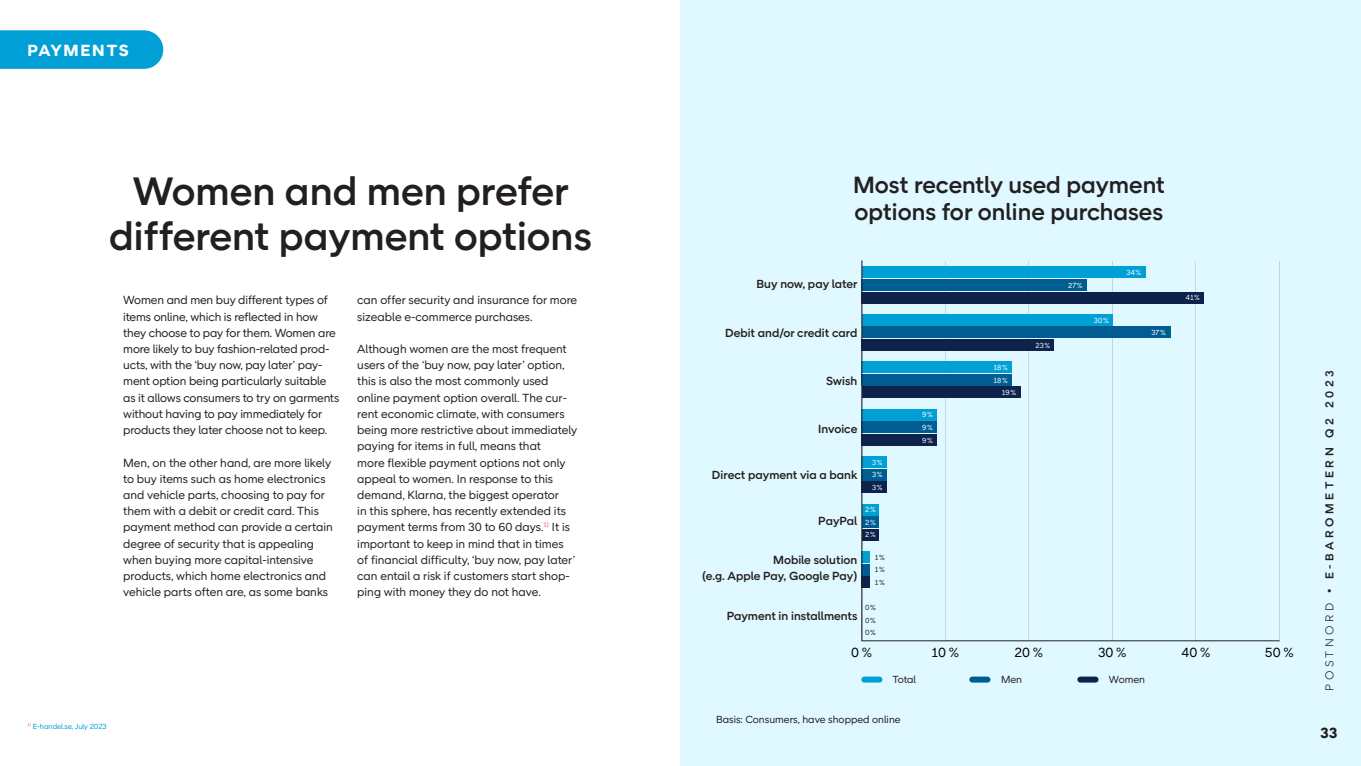
<style>
.page{position:relative;width:1361px;height:766px;background:#fff}
.page>*{position:absolute;margin:0;border:0;box-sizing:border-box;transform-origin:0 0}
.Rubrik_2{font:500 40.5px/45px "Post Nord Sans";color:#231f20;text-align:center}
.Rubrik_3{font:500 24px/27px "Post Nord Sans";color:#231f20}
.Vinjett{font:700 16.5px "Post Nord Sans";letter-spacing:.1em;color:#fff}
.t1{font:700 15px "Post Nord Sans";color:#231f20}
.t2{font:13.5px "Post Nord Sans";color:#000}
.Bröd{font:12px/16.2px "Post Nord Sans";color:#231f20}
.Bröd-2{font:500 12px/16.2px "Post Nord Sans";color:#231f20;text-align:right}
.t3{font:500 11.7px "Post Nord Sans";letter-spacing:.3em;color:#231f20}
.t4{font:10.5px/12.6px "Post Nord Sans";color:#000;text-align:right}
.Fakta{font:10.5px "Post Nord Sans";color:#231f20}
.Fakta__vit{font:7.5px "Post Nord Sans";letter-spacing:-.005em;color:#fff}
.Fotnot{font:7.5px "Post Nord Sans";letter-spacing:-.005em;color:#00a0d6}
.Fakta__vit-2{font:7.5px "Post Nord Sans";color:#231f20}
.s1{font-weight:300}
</style>
<div class="page">
<div style="left:680px;top:0;width:681px;height:765px;background:#e0f8ff"></div>
<hr style="left:862px;top:640px;width:417px;height:1px;background:#231f20">
<hr style="left:945px;top:261px;width:1px;height:379px;background:#231f20">
<hr style="left:1028px;top:261px;width:1px;height:379px;background:#231f20">
<hr style="left:1112px;top:261px;width:1px;height:379px;background:#231f20">
<hr style="left:1195px;top:261px;width:1px;height:379px;background:#231f20">
<hr style="left:1279px;top:261px;width:1px;height:379px;background:#231f20">
<div style="left:862px;top:266px;width:283px;height:12px;background:#00a0d6"></div>
<div style="left:862px;top:314px;width:250px;height:11px;background:#00a0d6"></div>
<div style="left:862px;top:361px;width:150px;height:12px;background:#00a0d6"></div>
<div style="left:862px;top:409px;width:75px;height:11px;background:#00a0d6"></div>
<div style="left:862px;top:456px;width:25px;height:11px;background:#00a0d6"></div>
<div style="left:862px;top:503px;width:16px;height:12px;background:#00a0d6"></div>
<div style="left:862px;top:551px;width:8px;height:11px;background:#00a0d6"></div>
<div style="left:862px;top:279px;width:225px;height:11px;background:#005d92"></div>
<div style="left:862px;top:326px;width:308px;height:12px;background:#005d92"></div>
<div style="left:862px;top:374px;width:150px;height:11px;background:#005d92"></div>
<div style="left:862px;top:421px;width:75px;height:12px;background:#005d92"></div>
<div style="left:862px;top:469px;width:25px;height:11px;background:#005d92"></div>
<div style="left:862px;top:516px;width:16px;height:11px;background:#005d92"></div>
<div style="left:862px;top:563px;width:8px;height:12px;background:#005d92"></div>
<div style="left:862px;top:292px;width:342px;height:11px;background:#0d234b"></div>
<div style="left:862px;top:339px;width:192px;height:11px;background:#0d234b"></div>
<div style="left:862px;top:386px;width:158px;height:12px;background:#0d234b"></div>
<div style="left:862px;top:434px;width:75px;height:11px;background:#0d234b"></div>
<div style="left:862px;top:481px;width:25px;height:12px;background:#0d234b"></div>
<div style="left:862px;top:529px;width:16px;height:11px;background:#0d234b"></div>
<div style="left:862px;top:576px;width:8px;height:11px;background:#0d234b"></div>
<hr style="left:861px;top:260px;width:1px;height:380px;background:#231f20">
<svg style="left:0;top:30px;width:163px;height:39px;background:#08a3d7"></svg>
<div style="left:864px;top:676px;width:15px;height:6px;background:#00a0d6"></div>
<div style="left:972px;top:676px;width:15px;height:6px;background:#005d92"></div>
<div style="left:1080px;top:676px;width:15px;height:6px;background:#0d234b"></div>
<p class="Vinjett" style="left:28px;top:40px;width:103px">PAYMENTS</p>
<h2 class="Rubrik_2" style="left:109px;top:169px;width:484px">Women and men prefer different payment options</h2>
<p class="Bröd" style="left:123px;top:292px;width:217px">Women and men buy different types of items online, which is reflected in how they choose to pay for them. Women are more likely to buy fashion-related prod&shy;ucts, with the ‘buy now, pay later’ pay&shy;ment option being particularly suitable as it allows consumers to try on garments without having to pay immediately for products they later choose not to keep.</p>
<p class="Bröd" style="left:123px;top:454px;width:211px">Men, on the other hand, are more likely to buy items such as home electronics and vehicle parts, choosing to pay for them with a debit or credit card. This payment method can provide a certain degree of security that is appealing when buying more capital-intensive products, which home electronics and vehicle parts often are, as some banks</p>
<p class="Bröd" style="left:357px;top:292px;width:221px">can offer security and insurance for more sizeable e-commerce purchases.</p>
<p class="Bröd" style="left:357px;top:341px;width:221px">Although women are the most frequent users of the ‘buy now, pay later’ option, this is also the most commonly used online payment option overall. The cur&shy;rent economic climate, with consumers being more restrictive about immediately paying for items in full, means that<br>more flexible payment options not only appeal to women. In response to this demand, Klarna, the biggest operator<br>in this sphere, has recently extended its payment terms from 30 to 60 days.<sup>1)</sup> It is important to keep in mind that in times of financial difficulty, ‘buy now, pay later’ can entail a risk if customers start shop&shy;ping with money they do not have.</p>
<p class="Fotnot" style="left:28px;top:721px;width:80px"><sup>1)</sup> E-handel.se, July 2023</p>
<h3 class="Rubrik_3" style="left:853px;top:171px;width:313px">Most recently used payment options for online purchases</h3>
<p class="Bröd-2" style="left:756px;top:276px;width:103px">Buy now, pay later</p>
<p class="Bröd-2" style="left:725px;top:324px;width:134px">Debit and/or credit card</p>
<p class="Bröd-2" style="left:826px;top:373px;width:33px">Swish</p>
<p class="Bröd-2" style="left:818px;top:420px;width:41px">Invoice</p>
<p class="Bröd-2" style="left:712px;top:466px;width:147px">Direct payment via a bank</p>
<p class="Bröd-2" style="left:818px;top:512px;width:41px">PayPal</p>
<p class="Bröd-2" style="left:702px;top:551px;width:157px">Mobile solution<br>(e.g. Apple Pay, Google Pay)</p>
<p class="Bröd-2" style="left:727px;top:608px;width:132px">Payment in installments</p>
<p class="t4" style="left:753px;top:279px;width:104px">Köp nu, betala senare</p>
<p class="t4" style="left:733px;top:326px;width:124px">Konto- och/eller kreditkort</p>
<p class="t4" style="left:829px;top:373px;width:28px">Swish</p>
<p class="t4" style="left:819px;top:421px;width:38px">Faktura</p>
<p class="Fakta__vit" style="left:872px;top:458px;width:12px">3%</p>
<p class="t4" style="left:751px;top:468px;width:105px">Direktbetalning i bank</p>
<p class="Fakta__vit" style="left:872px;top:470px;width:12px">3%</p>
<p class="Fakta__vit" style="left:872px;top:483px;width:12px">3%</p>
<p class="Fakta__vit" style="left:865px;top:505px;width:12px">2%</p>
<p class="t4" style="left:822px;top:516px;width:35px">PayPal</p>
<p class="Fakta__vit" style="left:865px;top:518px;width:12px">2%</p>
<p class="Fakta__vit" style="left:865px;top:530px;width:12px">2%</p>
<p class="Fakta__vit-2" style="left:875px;top:553px;width:11px">1%</p>
<p class="t4" style="left:720px;top:557px;width:137px">Mobillösning<br>(t.ex. Apple Pay, Google Pay)</p>
<p class="Fakta__vit-2" style="left:875px;top:565px;width:11px">1%</p>
<p class="Fakta__vit-2" style="left:875px;top:578px;width:11px">1%</p>
<p class="Fakta__vit-2" style="left:865px;top:603px;width:12px">0%</p>
<p class="t4" style="left:762px;top:610px;width:94px">Köp på avbetalning</p>
<p class="Fakta__vit-2" style="left:865px;top:615px;width:12px">0%</p>
<p class="Fakta__vit-2" style="left:865px;top:628px;width:12px">0%</p>
<p class="Fakta__vit" style="left:922px;top:410px;width:12px">9%</p>
<p class="Fakta__vit" style="left:922px;top:423px;width:12px">9%</p>
<p class="Fakta__vit" style="left:922px;top:435px;width:12px">9%</p>
<p class="Fakta__vit" style="left:993px;top:363px;width:16px">18%</p>
<p class="Fakta__vit" style="left:993px;top:375px;width:16px">18%</p>
<p class="Fakta__vit" style="left:1002px;top:388px;width:16px">19%</p>
<p class="Fakta__vit" style="left:1035px;top:341px;width:16px">23%</p>
<p class="Fakta__vit" style="left:1068px;top:281px;width:16px">27%</p>
<p class="Fakta__vit" style="left:1094px;top:316px;width:16px">30%</p>
<p class="Fakta__vit" style="left:1126px;top:268px;width:16px">34%</p>
<p class="Fakta__vit" style="left:1151px;top:328px;width:16px">37%</p>
<p class="Fakta__vit" style="left:1185px;top:293px;width:16px">41%</p>
<p class="t2" style="left:851px;top:644px;width:22px">0 %</p>
<p class="t2" style="left:931px;top:644px;width:29px">10 %</p>
<p class="t2" style="left:1014px;top:644px;width:30px">20 %</p>
<p class="t2" style="left:1098px;top:644px;width:30px">30 %</p>
<p class="t2" style="left:1181px;top:644px;width:31px">40 %</p>
<p class="t2" style="left:1265px;top:644px;width:30px">50 %</p>
<p class="Fakta" style="left:892px;top:673px;width:25px">Total</p>
<p class="Fakta" style="left:1001px;top:673px;width:23px">Men</p>
<p class="Fakta" style="left:1109px;top:673px;width:38px">Women</p>
<p class="Fakta" style="left:716px;top:713px;width:186px">Basis: Consumers, have shopped online</p>
<p class="t3" style="left:1322px;top:690px;width:321px;rotate:-90deg"><span class="s1">POSTNORD</span> • E-BAROMETERN Q2 2023</p>
<p class="t1" style="left:1320px;top:723px;width:19px">33</p>
</div>
